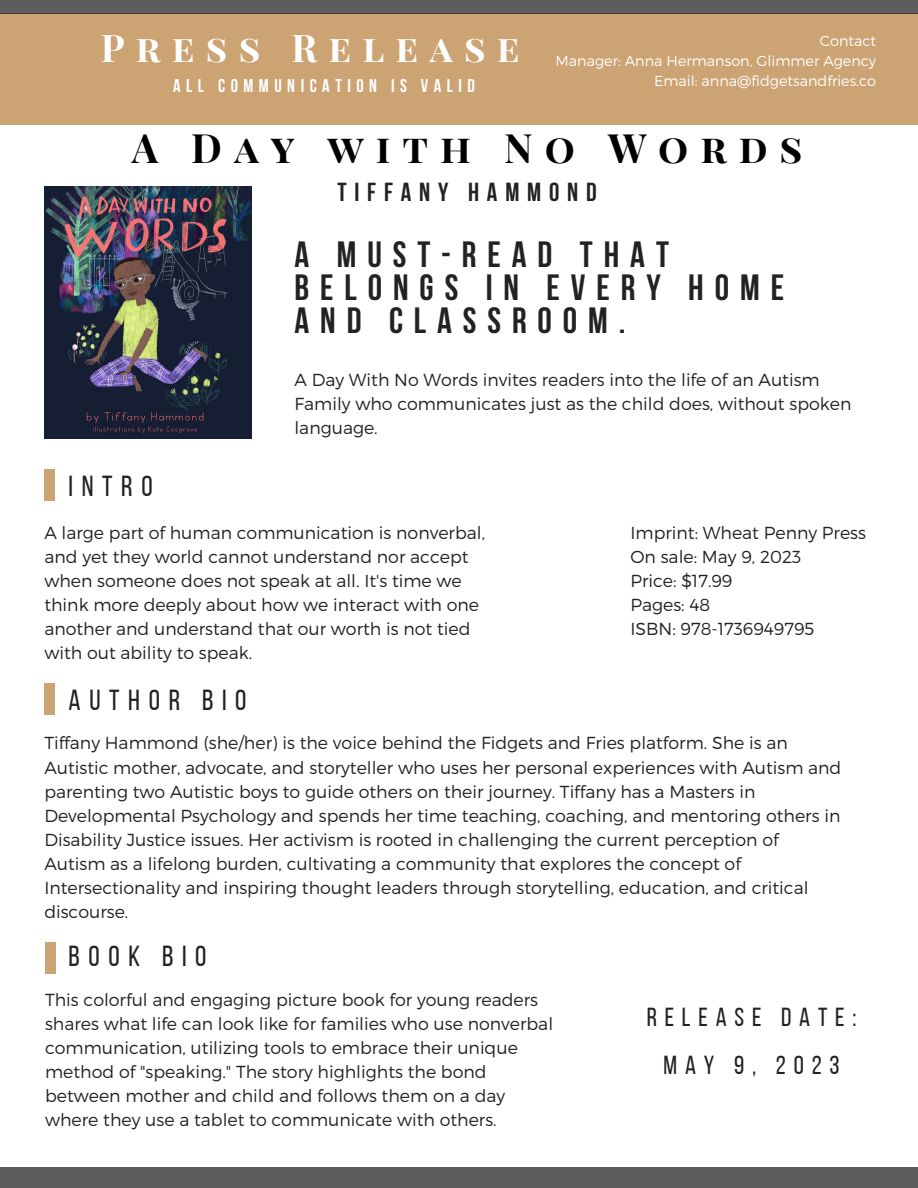
<style>
.page{position:relative;width:918px;height:1188px;background:#fff}
.page>*{position:absolute;margin:0;border:0;box-sizing:border-box;transform-origin:0 0}
.t1{font:700 39.75px "Playfair Display SC";letter-spacing:.3em;color:#000}
.t2{font:700 37.35px "Playfair Display SC";letter-spacing:.3em;color:#fff}
.t3{font:700 36.45px/33px "Bebas Neue";letter-spacing:.3em;color:#222}
.t4{font:28.95px "Bebas Neue";letter-spacing:.3em;color:#222}
.t5{font:26.1px/48.2px "Bebas Neue";letter-spacing:.3em;color:#222;text-align:center}
.t6{font:700 25.95px "Bebas Neue";letter-spacing:.3em;color:#222}
.t7{font:700 18.45px "Bebas Neue";letter-spacing:.3em;color:#fff}
.t8{font:300 17.4px/24px "Montserrat";color:#222}
.t9{font:300 14.4px/19.6px "Montserrat";color:#fff;text-align:right}
</style>
<div class="page">
<img style="left:44px;top:186px;width:207px;height:252px">
<div style="left:0;top:1167px;width:918px;height:21px;background:#5d5d5d"></div>
<div style="left:44px;top:469px;width:10px;height:32px;background:#cca373"></div>
<div style="left:44px;top:683px;width:10px;height:32px;background:#cca373"></div>
<div style="left:0;top:14px;width:918px;height:110px;background:#cca373"></div>
<div style="left:45px;top:942px;width:10px;height:31px;background:#cca373"></div>
<div style="left:0;top:0;width:918px;height:13px;background:#5d5d5d"></div>
<h2 class="t2" style="left:101px;top:22px;width:421px">Press Release</h2>
<p class="t7" style="left:173px;top:79px;width:303px">ALL COMMUNICATION IS VALID</p>
<p class="t9" style="left:556px;top:31px;width:322px">Contact<br>Manager: Anna Hermanson, Glimmer Agency<br>Email: anna@fidgetsandfries.co</p>
<h1 class="t1" style="left:132px;top:120px;width:672px">A Day with No Words</h1>
<h3 class="t6" style="left:337px;top:182px;width:261px">TIFFANY HAMMOND</h3>
<h3 class="t3" style="left:294px;top:241px;width:491px">A MUST-READ THAT<br>BELONGS IN EVERY HOME<br>AND CLASSROOM.</h3>
<p class="t8" style="left:294px;top:367px;width:558px">A Day With No Words invites readers into the life of an Autism<br>Family who communicates just as the child does, without spoken language.</p>
<h3 class="t4" style="left:68px;top:475px;width:86px">INTRO</h3>
<p class="t8" style="left:44px;top:520px;width:442px">A large part of human communication is nonverbal, and yet they world cannot understand nor accept when someone does not speak at all. It's time we think more deeply about how we interact with one another and understand that our worth is not tied with out ability to speak.</p>
<h3 class="t4" style="left:68px;top:688px;width:180px">AUTHOR BIO</h3>
<p class="t8" style="left:44px;top:730px;width:799px">Tiffany Hammond (she/her) is the voice behind the Fidgets and Fries platform. She is an Autistic mother, advocate, and storyteller who uses her personal experiences with Autism and parenting two Autistic boys to guide others on their journey. Tiffany has a Masters in Developmental Psychology and spends her time teaching, coaching, and mentoring others in Disability Justice issues. Her activism is rooted in challenging the current perception of Autism as a lifelong burden, cultivating a community that explores the concept of Intersectionality and inspiring thought leaders through storytelling, education, and critical discourse.</p>
<p class="t8" style="left:631px;top:520px;width:237px">Imprint: Wheat Penny Press<br>On sale: May 9, 2023<br>Price: $17.99<br>Pages: 48<br>ISBN: 978-1736949795</p>
<h3 class="t4" style="left:68px;top:945px;width:140px">BOOK BIO</h3>
<p class="t8" style="left:45px;top:987px;width:510px">This colorful and engaging picture book for young readers shares what life can look like for families who use nonverbal communication, utilizing tools to embrace their unique method of "speaking." The story highlights the bond between mother and child and follows them on a day where they use a tablet to communicate with others.</p>
<h3 class="t5" style="left:647px;top:995px;width:211px">RELEASE DATE:<br>MAY 9, 2023</h3>
</div>
